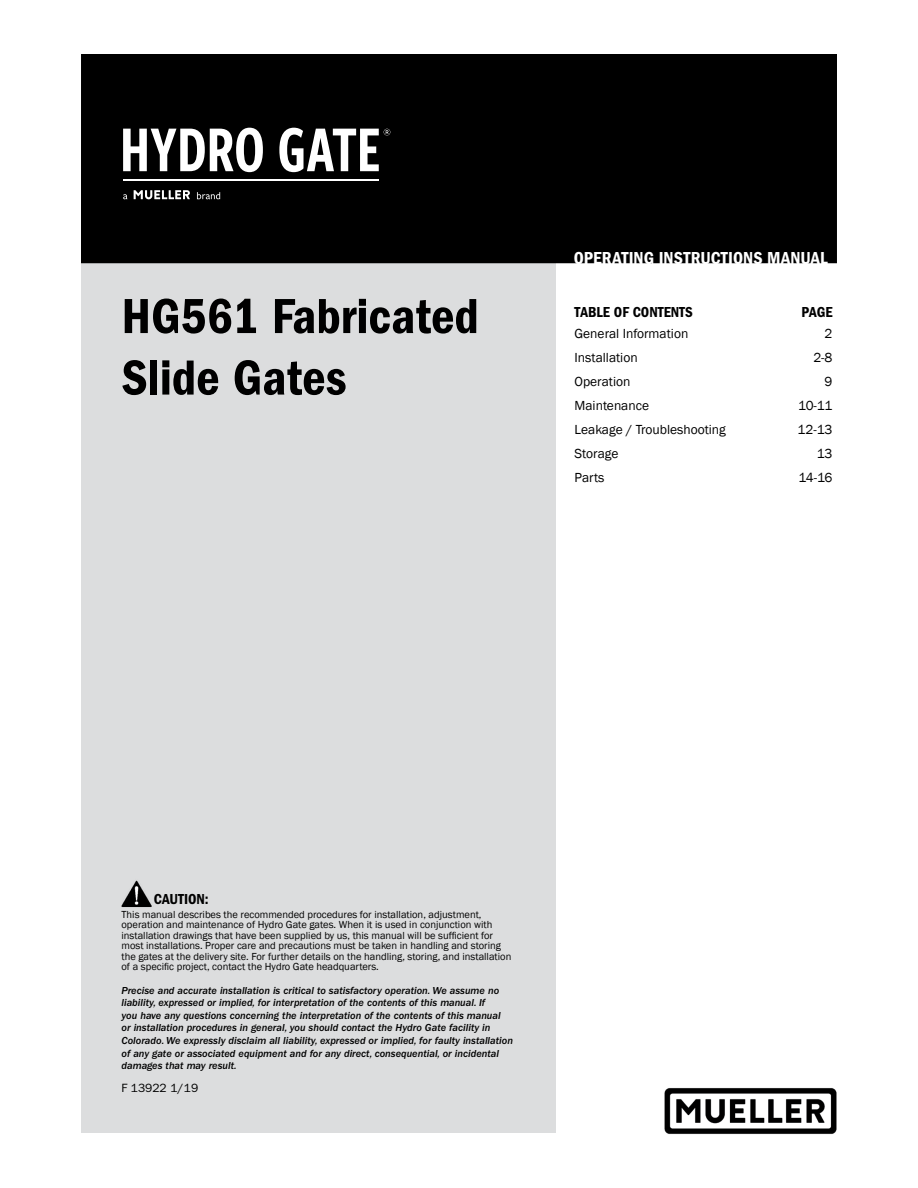
<style>
.page{position:relative;width:918px;height:1188px;background:#fff}
.page>*{position:absolute;margin:0;border:0;box-sizing:border-box;transform-origin:0 0}
.t1{font:51px/61.5px "ITC Franklin Gothic Std Dm Cd";color:#000}
.t2{font:18px "ITC Franklin Gothic Std Dm Cd";color:#fff}
.t3{font:15px "ITC Franklin Gothic Std Dm Cd";color:#000}
.t4{font:13.5px "Franklin Gothic";color:#000}
.t5{font:12px "ITC Franklin Gothic Std";color:#000}
.t6{font:10.5px/12.6px "ITC Franklin Gothic Std Med It";color:#000}
.t7{font:10.5px/10.5px "Franklin Gothic";color:#000}
</style>
<div class="page">
<div style="left:81px;top:253px;width:474px;height:880px;background:#dcddde"></div>
<div style="left:81px;top:54px;width:756px;height:209px;background:#000"></div>
<img style="left:122px;top:880px;width:30px;height:28px">
<img style="left:664px;top:1088px;width:173px;height:46px">
<svg style="left:134px;top:190px;width:56px;height:9px"></svg>
<svg style="left:123px;top:128px;width:140px;height:44px"></svg>
<svg style="left:279px;top:128px;width:111px;height:44px"></svg>
<svg style="left:123px;top:194px;width:4px;height:5px"></svg>
<svg style="left:197px;top:192px;width:23px;height:7px"></svg>
<hr style="left:123px;top:179px;width:256px;height:2px;background:#fff">
<h1 class="t1" style="left:122px;top:286px;width:359px">HG561 Fabricated<br>Slide Gates</h1>
<h2 class="t2" style="left:574px;top:247px;width:256px">OPERATING INSTRUCTIONS MANUAL</h2>
<h3 class="t3" style="left:575px;top:303px;width:120px">TABLE OF CONTENTS</h3>
<h3 class="t3" style="left:801px;top:303px;width:33px">PAGE</h3>
<p class="t4" style="left:575px;top:325px;width:115px">General Information</p>
<p class="t4" style="left:825px;top:325px;width:9px">2</p>
<p class="t4" style="left:575px;top:349px;width:65px">Installation</p>
<p class="t4" style="left:813px;top:349px;width:21px">2-8</p>
<p class="t4" style="left:575px;top:373px;width:57px">Operation</p>
<p class="t4" style="left:825px;top:373px;width:9px">9</p>
<p class="t4" style="left:575px;top:397px;width:76px">Maintenance</p>
<p class="t4" style="left:798px;top:397px;width:36px">10-11</p>
<p class="t4" style="left:575px;top:421px;width:153px">Leakage / Troubleshooting</p>
<p class="t4" style="left:798px;top:421px;width:36px">12-13</p>
<p class="t4" style="left:575px;top:445px;width:45px">Storage</p>
<p class="t4" style="left:817px;top:445px;width:17px">13</p>
<p class="t4" style="left:575px;top:469px;width:31px">Parts</p>
<p class="t4" style="left:798px;top:469px;width:36px">14-16</p>
<h3 class="t3" style="left:154px;top:891px;width:56px">CAUTION:</h3>
<p class="t7" style="left:122px;top:909px;width:391px">This manual describes the recommended procedures for installation, adjustment, operation and maintenance of Hydro Gate gates. When it is used in conjunction with installation drawings that have been supplied by us, this manual will be sufficient for most installations. Proper care and precautions must be taken in handling and storing the gates at the delivery site. For further details on the handling, storing, and installation of a specific project, contact the Hydro Gate headquarters.</p>
<p class="t6" style="left:122px;top:984px;width:393px">Precise and accurate installation is critical to satisfactory operation. We assume no liability, expressed or implied, for interpretation of the contents of this manual. If<br>you have any questions concerning the interpretation of the contents of this manual<br>or installation procedures in general, you should contact the Hydro Gate facility in Colorado. We expressly disclaim all liability, expressed or implied, for faulty installation of any gate or associated equipment and for any direct, consequential, or incidental damages that may result.</p>
<p class="t5" style="left:122px;top:1081px;width:78px">F 13922 1/19</p>
</div>
